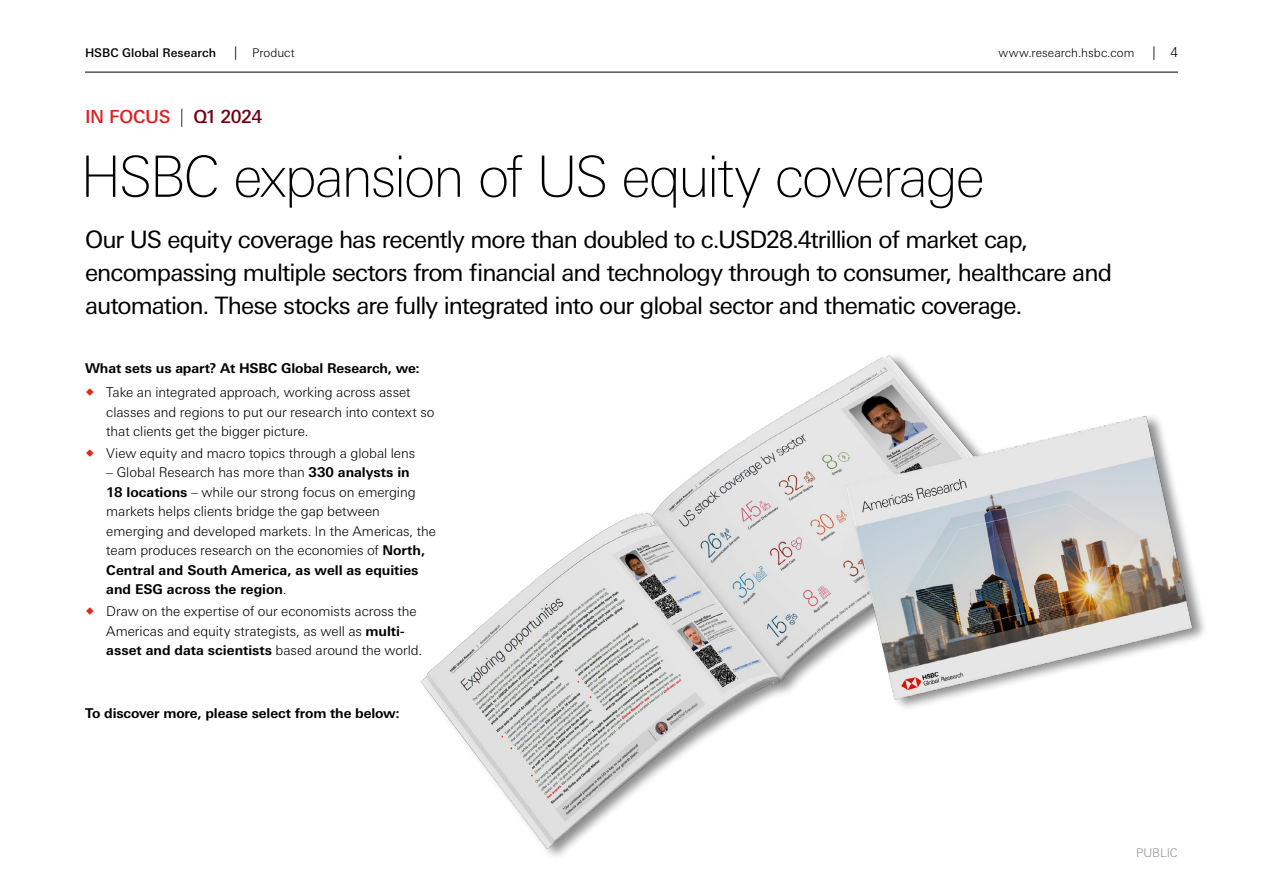
<style>
.page{position:relative;width:1263px;height:893px;background:#fff}
.page>*{position:absolute;margin:0;border:0;box-sizing:border-box;transform-origin:0 0}
.t1{font:100 57px "Univers Nextfor HSBC";letter-spacing:-.04em;color:#000}
.t2{font:24px/33px "Univers Nextfor HSBC";letter-spacing:-.04em;color:#000}
.t3{font:500 18px "Univers Nextfor HSBC";letter-spacing:-.02em;color:#e31e22}
.t4{font:300 13.5px/19.5px "Univers Nextfor HSBC";letter-spacing:-.005em;color:#000}
.t5{font:700 13.5px "Univers Nextfor HSBC";letter-spacing:-.01em;color:#000}
.t6{font:300 12px "Univers Nextfor HSBC";color:#000}
.t7{font:500 12px "Univers Nextfor HSBC";letter-spacing:.005em;color:#000}
.t8{font:300 12px "Univers Nextfor HSBC";letter-spacing:-.005em;color:#949494}
.s1{font-size:13.5px}
.s2{font-weight:100;color:#000}
.s3{color:#730014}
.s4{font-weight:700}
</style>
<div class="page">
<hr style="left:85px;top:72px;width:1093px;height:1px;background:#000">
<img style="left:420px;top:355px;width:781px;height:496px">
<p class="t7" style="left:85px;top:44px;width:133px">HSBC Global Research</p>
<p class="t6" style="left:234px;top:44px;width:62px"><span class="s1">|</span> Product</p>
<p class="t6" style="left:998px;top:44px;width:137px">www.research.hsbc.com</p>
<p class="t4" style="left:1152px;top:41px;width:27px">| 4</p>
<h3 class="t3" style="left:85px;top:104px;width:179px">IN FOCUS <span class="s2">|</span> <span class="s3">Q1 2024</span></h3>
<h1 class="t1" style="left:80px;top:137px;width:906px">HSBC expansion of US equity coverage</h1>
<p class="t2" style="left:85px;top:221px;width:1028px">Our US equity coverage has recently more than doubled to c.USD28.4trillion of market cap, encompassing multiple sectors from financial and technology through to consumer, healthcare and automation. These stocks are fully integrated into our global sector and thematic coverage.</p>
<p class="t5" style="left:85px;top:358px;width:336px">What sets us apart? At HSBC Global Research, we:</p>
<p class="t4" style="left:106px;top:382px;width:330px">Take an integrated approach, working across asset classes and regions to put our research into context so that clients get the bigger picture.</p>
<p class="t4" style="left:106px;top:442px;width:310px">View equity and macro topics through a global lens</p>
<p class="t4" style="left:106px;top:462px;width:331px">– Global Research has more than <span class="s4">330 analysts in<br>18 locations</span> – while our strong focus on emerging markets helps clients bridge the gap between emerging and developed markets. In the Americas, the team produces research on the economies of <span class="s4">North, Central and South America, as well as equities and ESG across the region</span>.</p>
<p class="t4" style="left:106px;top:601px;width:317px">Draw on the expertise of our economists across the<br>Americas and equity strategists, as well as <span class="s4">multi&shy;asset and data scientists</span> based around the world.</p>
<p class="t5" style="left:85px;top:704px;width:316px">To discover more, please select from the below:</p>
<p class="t8" style="left:1136px;top:844px;width:43px">PUBLIC</p>
</div>
